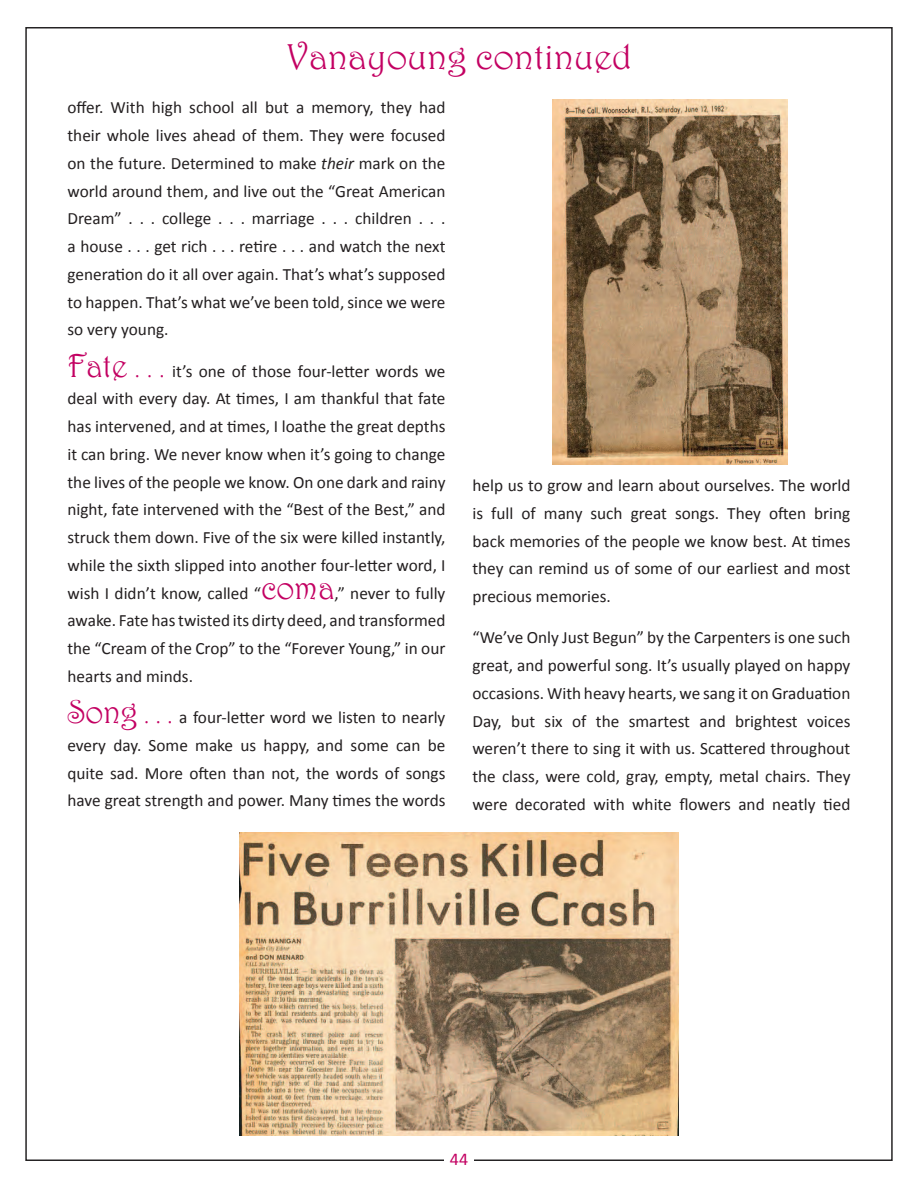
<style>
.page{position:relative;width:918px;height:1188px;background:#fff}
.page>*{position:absolute;margin:0;border:0;box-sizing:border-box;transform-origin:0 0}
.t1{font:36px "Harrington";color:#c30162}
.t2{font:18px "Calibri";color:#c30162}
.t3{font:17.25px/27.8px "Calibri";color:#231f20;text-align:justify}
.s1{font-style:italic}
.s2{font-family:"Harrington";font-size:33px;color:#c30162}
.s3{font-family:"Harrington";font-size:21px;color:#c30162}
</style>
<div class="page">
<img style="left:239px;top:833px;width:440px;height:303px">
<img style="left:552px;top:99px;width:236px;height:366px">
<h1 class="t1" style="left:286px;top:35px;width:347px">Vanayoung continued</h1>
<p class="t3" style="left:68px;top:94px;width:380px">offer. With high school all but a memory, they had their whole lives ahead of them. They were focused on the future. Determined to make <span class="s1">their</span> mark on the world around them, and live out the “Great American Dream” . . . college . . . marriage . . . children . . . a house . . . get rich . . . retire . . . and watch the next generation do it all over again. That’s what’s supposed to happen. That’s what we’ve been told, since we were so very young.</p>
<p class="t3" style="left:67px;top:357px;width:380px"><span class="s2">Fate</span> <span class="s3">. . .</span> it’s one of those four-letter words we deal with every day. At times, I am thankful that fate has intervened, and at times, I loathe the great depths it can bring. We never know when it’s going to change the lives of the people we know. On one dark and rainy night, fate intervened with the “Best of the Best,” and struck them down. Five of the six were killed instantly, while the sixth slipped into another four-letter word, I wish I didn’t know, called “<span class="s2">coma</span>,” never to fully awake. Fate has twisted its dirty deed, and transformed the “Cream of the Crop” to the “Forever Young,” in our hearts and minds.</p>
<p class="t3" style="left:67px;top:704px;width:379px"><span class="s2">Song</span> <span class="s3">. . .</span> a four-letter word we listen to nearly every day. Some make us happy, and some can be quite sad. More often than not, the words of songs have great strength and power. Many times the words</p>
<p class="t3" style="left:472px;top:472px;width:380px">help us to grow and learn about ourselves. The world is full of many such great songs. They often bring back memories of the people we know best. At times they can remind us of some of our earliest and most precious memories.</p>
<p class="t3" style="left:472px;top:624px;width:380px">“We’ve Only Just Begun” by the Carpenters is one such great, and powerful song. It’s usually played on happy occasions. With heavy hearts, we sang it on Graduation Day, but six of the smartest and brightest voices weren’t there to sing it with us. Scattered throughout the class, were cold, gray, empty, metal chairs. They were decorated with white flowers and neatly tied</p>
<p class="t2" style="left:450px;top:1147px;width:20px">44</p>
</div>
